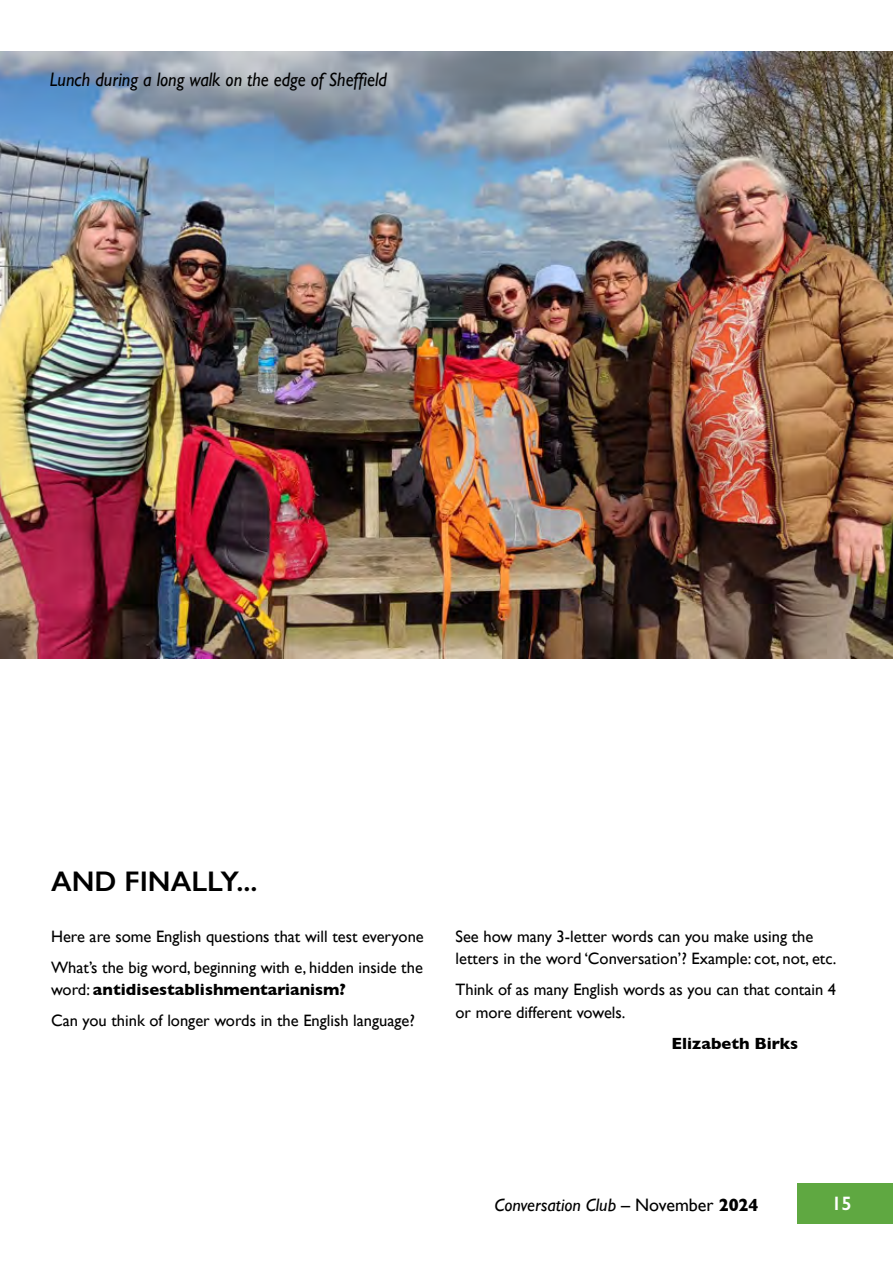
<style>
.page{position:relative;width:893px;height:1263px;background:#fff}
.page>*{position:absolute;margin:0;border:0;box-sizing:border-box;transform-origin:0 0}
.t1{font:600 28.5px "Gill Sans";color:#000}
.t2{font:italic 19.5px "Gill Sans";color:#000;scale:.93 1}
.t3{font:600 19.5px "Gill Sans";color:#fff}
.t4{font:italic 18px "Gill Sans";color:#000}
.t5{font:16.5px/31px "Gill Sans";color:#000}
.t6{font:700 16.5px "Gill Sans";color:#000}
.s1{font-weight:700}
.s2{font-style:normal}
.s3{font-weight:700;font-style:normal}
</style>
<div class="page">
<div style="left:798px;top:1182px;width:95px;height:41px;background:#5fa841"></div>
<img style="left:0;top:51px;width:893px;height:608px">
<p class="t2" style="left:50px;top:68px;width:364px">Lunch during a long walk on the edge of Sheffield</p>
<h1 class="t1" style="left:51px;top:864px;width:208px">AND FINALLY...</h1>
<p class="t5" style="left:51px;top:920px;width:374px">Here are some English questions that will test everyone<br>What’s the big word, beginning with e, hidden inside the</p>
<p class="t5" style="left:51px;top:974px;width:365px">word: <span class="s1">antidisestablishmentarianism?<br></span>Can you think of longer words in the English language?</p>
<p class="t5" style="left:455px;top:925px;width:383px;line-height:22.5px">See how many 3-letter words can you make using the letters in the word ‘Conversation’? Example: cot, not, etc.</p>
<p class="t5" style="left:455px;top:978px;width:382px;line-height:22.5px">Think of as many English words as you can that contain 4 or more different vowels.</p>
<p class="t6" style="left:671px;top:1030px;width:128px">Elizabeth Birks</p>
<p class="t4" style="left:494px;top:1194px;width:266px">Conversation Club <span class="s2">– November</span> <span class="s3">2024</span></p>
<p class="t3" style="left:831px;top:1192px;width:22px">15</p>
</div>
